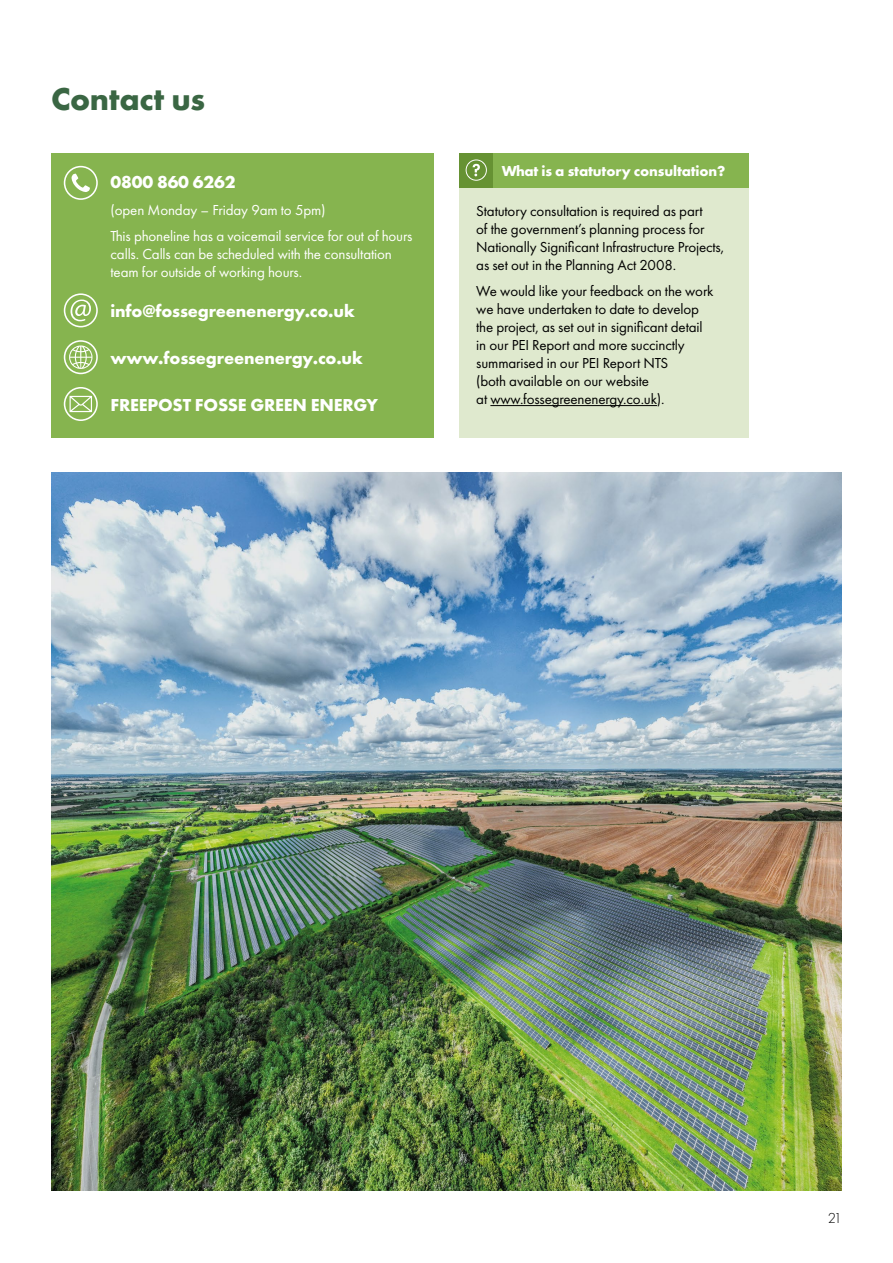
<style>
.page{position:relative;width:893px;height:1263px;background:#fff}
.page>*{position:absolute;margin:0;border:0;box-sizing:border-box;transform-origin:0 0}
.t1{font:700 33px "Futura PT";letter-spacing:-.01em;color:#3a6643}
.t2{font:700 18px "Futura PT";letter-spacing:-.01em;color:#fff}
.t3{font:15px/18px "Futura PT";letter-spacing:-.01em;color:#000}
.t4{font:15px/26.5px "Futura PT";letter-spacing:-.01em;color:#fff}
.t5{font:700 15px "Futura PT";letter-spacing:-.01em;color:#fff}
.t6{font:300 15px "Futura PT";color:#000}
</style>
<div class="page">
<div style="left:51px;top:153px;width:383px;height:285px;background:#86b44f"></div>
<svg style="left:64px;top:166px;width:34px;height:34px"></svg>
<svg style="left:64px;top:293px;width:34px;height:34px"></svg>
<svg style="left:64px;top:340px;width:34px;height:34px"></svg>
<svg style="left:64px;top:387px;width:34px;height:34px"></svg>
<div style="left:459px;top:187px;width:289px;height:251px;background:#dfe9ce"></div>
<hr style="left:490px;top:405px;width:167px;height:1px;background:#000">
<div style="left:459px;top:153px;width:34px;height:34px;background:#669233"></div>
<svg style="left:466px;top:159px;width:21px;height:22px"></svg>
<div style="left:493px;top:153px;width:255px;height:34px;background:#86b44f"></div>
<img style="left:51px;top:472px;width:791px;height:719px">
<h1 class="t1" style="left:51px;top:78px;width:156px">Contact us</h1>
<p class="t2" style="left:111px;top:170px;width:127px">0800 860 6262</p>
<p class="t4" style="left:111px;top:196px;width:303px">(open Monday – Friday 9am to 5pm)<br>This phoneline has a voicemail service for out of hours</p>
<p class="t4" style="left:111px;top:245px;width:283px;line-height:18px">calls. Calls can be scheduled with the consultation team for outside of working hours.</p>
<p class="t2" style="left:111px;top:300px;width:246px">info@fossegreenenergy.co.uk</p>
<p class="t2" style="left:111px;top:346px;width:254px">www.fossegreenenergy.co.uk</p>
<p class="t2" style="left:111px;top:393px;width:269px">FREEPOST FOSSE GREEN ENERGY</p>
<p class="t5" style="left:502px;top:161px;width:225px">What is a statutory consultation?</p>
<p class="t3" style="left:476px;top:201px;width:249px">Statutory consultation is required as part<br>of the government’s planning process for Nationally Significant Infrastructure Projects, as set out in the Planning Act 2008.</p>
<p class="t3" style="left:476px;top:282px;width:239px">We would like your feedback on the work we have undertaken to date to develop the project, as set out in significant detail in our PEI Report and more succinctly summarised in our PEI Report NTS<br>(both available on our website<br>at www.fossegreenenergy.co.uk).</p>
<p class="t6" style="left:828px;top:1210px;width:16px">21</p>
</div>
